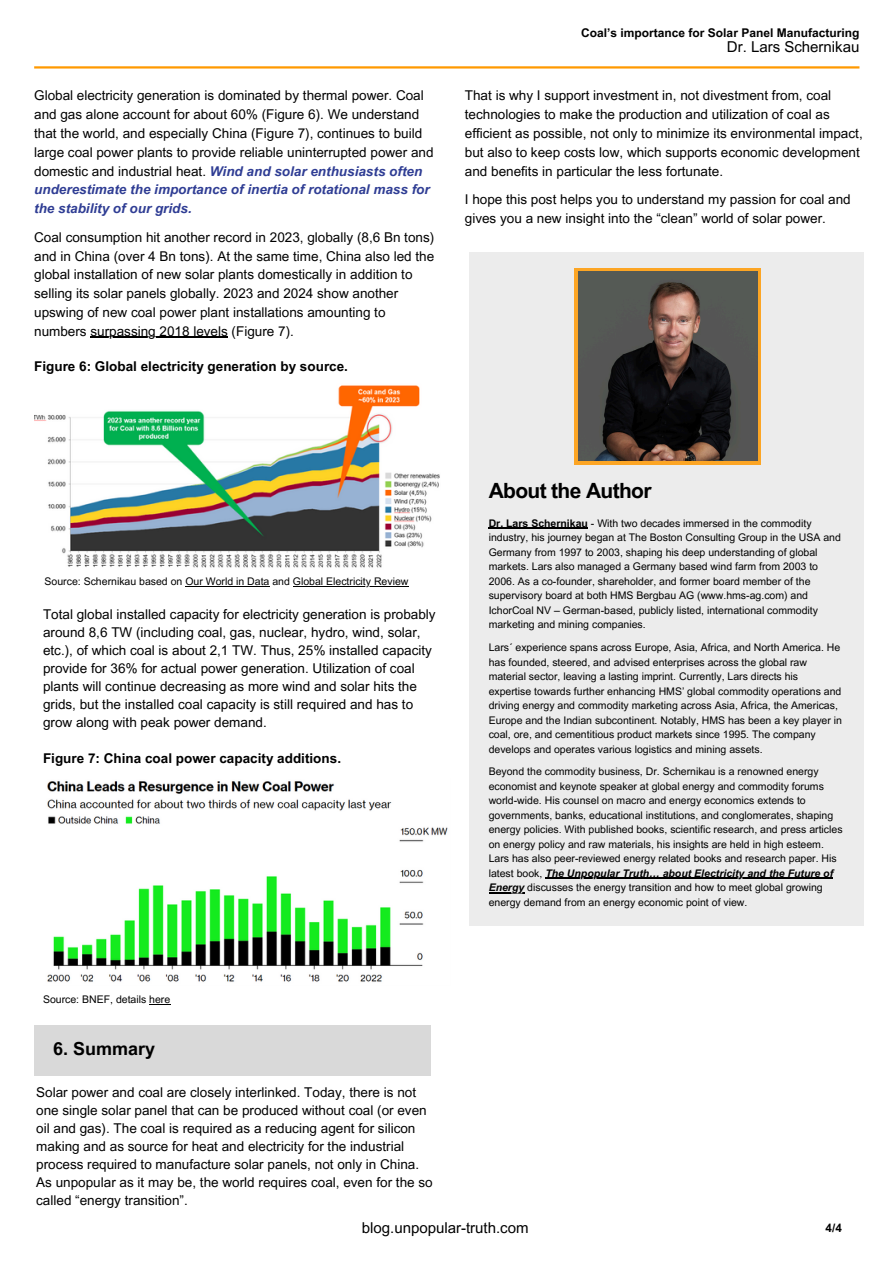
<style>
.page{position:relative;width:894px;height:1264px;background:#fff}
.page>*{position:absolute;margin:0;border:0;box-sizing:border-box;transform-origin:0 0}
.t1{font:700 21px "Arial MT Pro";letter-spacing:-.03em;color:#000}
.t2{font:700 18px "Arial MT Pro";color:#000}
.t3{font:15px "Arial MT Pro";color:#000}
.t4{font:13.5px/18.8px "Arial MT Pro";color:#000}
.t5{font:700 13.5px "Arial MT Pro";color:#000}
.t6{font:700 12px "Arial MT Pro";color:#000}
.t7{font:700 11.7px "Arial MT Pro";color:#000}
.t8{font:10.5px/14.5px "Arial MT Pro";color:#000}
.s1{font-weight:700;font-style:italic;color:#2f3d94}
.s2{font-weight:700}
.s3{font-weight:700;font-style:italic}
</style>
<div class="page">
<hr style="left:34px;top:66px;width:825px;height:3px;background:#f90">
<img style="left:34px;top:385px;width:406px;height:183px">
<hr style="left:185px;top:585px;width:84px;height:1px;background:#000">
<hr style="left:293px;top:585px;width:115px;height:1px;background:#000">
<img style="left:47px;top:781px;width:401px;height:201px">
<div style="left:34px;top:1024px;width:397px;height:51px;background:#d9d9d9"></div>
<div style="left:468px;top:252px;width:395px;height:673px;background:#ececec"></div>
<div style="left:574px;top:268px;width:187px;height:197px;background:linear-gradient(to right,#fca524,#fca524)"></div>
<img style="left:578px;top:272px;width:179px;height:189px">
<hr style="left:90px;top:337px;width:138px;height:1px;background:#000">
<hr style="left:488px;top:528px;width:100px;height:1px;background:#000">
<hr style="left:545px;top:877px;width:288px;height:1px;background:#000">
<hr style="left:488px;top:892px;width:36px;height:1px;background:#000">
<h4 class="t4" style="left:34px;top:88px;width:401px">Global electricity generation is dominated by thermal power. Coal and gas alone account for about 60% (Figure 6). We understand that the world, and especially China (Figure 7), continues to build large coal power plants to provide reliable uninterrupted power and domestic and industrial heat. <span class="s1">Wind and solar enthusiasts often underestimate the importance of inertia of rotational mass for the stability of our grids.</span></h4>
<h3 class="t4" style="left:34px;top:229px;width:401px">Coal consumption hit another record in 2023, globally (8,6 Bn tons) and in China (over 4 Bn tons). At the same time, China also led the global installation of new solar plants domestically in addition to selling its solar panels globally. 2023 and 2024 show another upswing of new coal power plant installations amounting to numbers surpassing 2018 levels (Figure 7).</h3>
<h4 class="t5" style="left:34px;top:361px;width:315px">Figure 6: Global electricity generation by source.</h4>
<p class="t6" style="left:581px;top:29px;width:280px">Coal’s importance for Solar Panel Manufacturing</p>
<p class="t3" style="left:726px;top:41px;width:134px">Dr. Lars Schernikau</p>
<h2 class="t4" style="left:465px;top:88px;width:399px">That is why I support investment in, not divestment from, coal technologies to make the production and utilization of coal as efficient as possible, not only to minimize its environmental impact, but also to keep costs low, which supports economic development and benefits in particular the less fortunate.</h2>
<h4 class="t4" style="left:465px;top:192px;width:387px">I hope this post helps you to understand my passion for coal and gives you a new insight into the “clean” world of solar power.</h4>
<h4 class="t8" style="left:45px;top:575px;width:365px">Source: Schernikau based on Our World in Data and Global Electricity Review</h4>
<h4 class="t4" style="left:43px;top:607px;width:394px;line-height:18px">Total global installed capacity for electricity generation is probably around 8,6 TW (including coal, gas, nuclear, hydro, wind, solar, etc.), of which coal is about 2,1 TW. Thus, 25% installed capacity provide for 36% for actual power generation. Utilization of coal plants will continue decreasing as more wind and solar hits the grids, but the installed coal capacity is still required and has to grow along with peak power demand.</h4>
<p class="t5" style="left:43px;top:753px;width:299px">Figure 7: China coal power capacity additions.</p>
<h1 class="t8" style="left:43px;top:993px;width:129px">Source: BNEF, details here</h1>
<p class="t2" style="left:53px;top:1041px;width:104px">6. Summary</p>
<p class="t4" style="left:36px;top:1084px;width:398px;line-height:18px">Solar power and coal are closely interlinked. Today, there is not one single solar panel that can be produced without coal (or even oil and gas). The coal is required as a reducing agent for silicon making and as source for heat and electricity for the industrial process required to manufacture solar panels, not only in China.<br>As unpopular as it may be, the world requires coal, even for the so called “energy transition”.</p>
<h1 class="t1" style="left:488px;top:482px;width:164px">About the Author</h1>
<h4 class="t8" style="left:488px;top:517px;width:353px"><span class="s2">Dr. Lars Schernikau</span> - With two decades immersed in the commodity industry, his journey began at The Boston Consulting Group in the USA and Germany from 1997 to 2003, shaping his deep understanding of global markets. Lars also managed a Germany based wind farm from 2003 to 2006. As a co-founder, shareholder, and former board member of the supervisory board at both HMS Bergbau AG (www.hms-ag.com) and IchorCoal NV – German-based, publicly listed, international commodity marketing and mining companies.</h4>
<h5 class="t8" style="left:488px;top:641px;width:355px">Lars´ experience spans across Europe, Asia, Africa, and North America. He has founded, steered, and advised enterprises across the global raw material sector, leaving a lasting imprint. Currently, Lars directs his expertise towards further enhancing HMS’ global commodity operations and driving energy and commodity marketing across Asia, Africa, the Americas, Europe and the Indian subcontinent. Notably, HMS has been a key player in coal, ore, and cementitious product markets since 1995. The company develops and operates various logistics and mining assets.</h5>
<p class="t8" style="left:488px;top:765px;width:355px">Beyond the commodity business, Dr. Schernikau is a renowned energy economist and keynote speaker at global energy and commodity forums world-wide. His counsel on macro and energy economics extends to governments, banks, educational institutions, and conglomerates, shaping energy policies. With published books, scientific research, and press articles on energy policy and raw materials, his insights are held in high esteem.<br>Lars has also peer-reviewed energy related books and research paper. His latest book, <span class="s3">The Unpopular Truth… about Electricity and the Future of Energy</span> discusses the energy transition and how to meet global growing energy demand from an energy economic point of view.</p>
<p class="t3" style="left:362px;top:1222px;width:168px">blog.unpopular-truth.com</p>
<h4 class="t7" style="left:825px;top:1223px;width:18px">4/4</h4>
</div>
